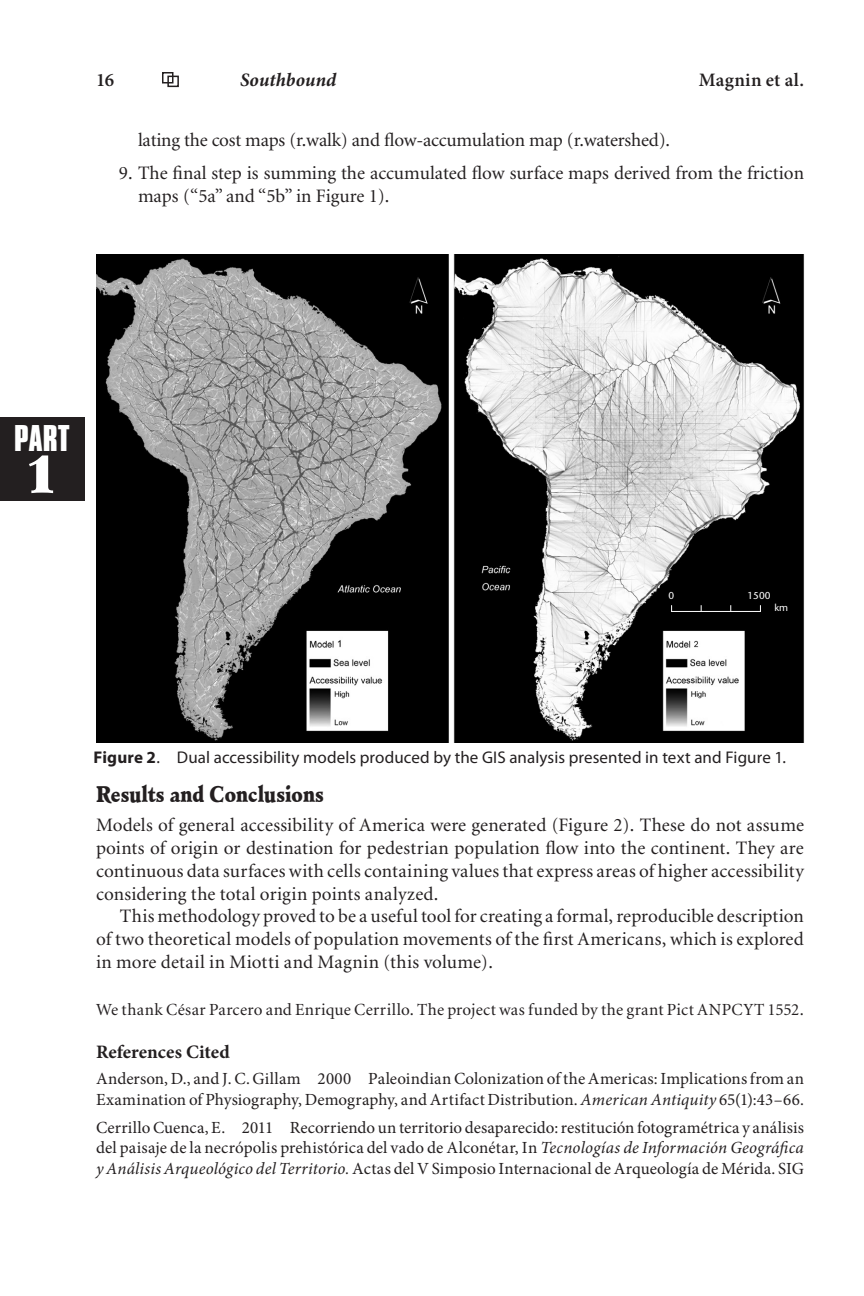
<style>
.page{position:relative;width:864px;height:1296px;background:#fff}
.page>*{position:absolute;margin:0;border:0;box-sizing:border-box;transform-origin:0 0}
.body_copy{font:52px "Heather";color:#fff}
.body_copy-2{font:700 32px "Compacta BT";color:#fff}
.subhead{font:900 22px "Cleric Black S Si";color:#231f20;scale:.8 1}
.body_copy-3{font:19px/22.8px "Minion";letter-spacing:.01em;color:#231f20;text-align:justify}
.indented_text{font:19px/22.8px "Minion";letter-spacing:-.005em;color:#231f20}
.refs_cited{font:700 19px "Minion Pro";color:#231f20}
.body_copy-4{font:600 19px "Minion Pro";letter-spacing:.015em;color:#231f20}
.body_copy-5{font:italic 700 19px "Minion Pro";letter-spacing:.01em;color:#231f20}
.ref{font:17px/20.4px "Minion Pro";letter-spacing:.005em;color:#231f20}
.acknowledgments{font:17px "Minion";letter-spacing:.015em;color:#231f20}
.t1{font:17px "Myriad Pro";letter-spacing:.005em;color:#231f20}
.t2{font:10px "Stone Sans";color:#fff}
.s1{font-weight:700}
.s2{font-style:italic}
</style>
<div class="page">
<img style="left:96px;top:255px;width:708px;height:487px">
<hr style="left:671px;top:611px;width:90px;height:1px;background:#fff">
<div style="left:162px;top:72px;width:12px;height:12px;border:2px solid #231f20"></div>
<div style="left:167px;top:76px;width:12px;height:11px;border:2px solid #231f20"></div>
<div style="left:0;top:417px;width:84px;height:84px;background:#231f20"></div>
<p class="body_copy-4" style="left:96px;top:67px;width:20px">16</p>
<p class="body_copy-5" style="left:240px;top:66px;width:98px">Southbound</p>
<p class="body_copy-4" style="left:699px;top:67px;width:107px">Magnin et al.</p>
<p class="indented_text" style="left:138px;top:130px;width:534px">lating the cost maps (r.walk) and flow-accumulation map (r.watershed).</p>
<p class="indented_text" style="left:138px;top:162px;width:668px;text-indent:-19px">9. The final step is summing the accumulated flow surface maps derived from the friction maps (“5a” and “5b” in Figure 1).</p>
<p class="body_copy-2" style="left:14px;top:419px;width:57px">PART</p>
<p class="body_copy" style="left:26px;top:442px;width:33px">1</p>
<p class="t2" style="left:669px;top:590px;width:7px">0</p>
<p class="t2" style="left:748px;top:590px;width:24px">1500</p>
<p class="t2" style="left:774px;top:602px;width:15px">km</p>
<p class="t1" style="left:94px;top:747px;width:694px"><span class="s1">Figure 2</span>. Dual accessibility models produced by the GIS analysis presented in text and Figure 1.</p>
<p class="subhead" style="left:96px;top:780px;width:286px">Results and Conclusions</p>
<p class="body_copy-3" style="left:96px;top:814px;width:710px">Models of general accessibility of America were generated (Figure 2). These do not assume points of origin or destination for pedestrian population flow into the continent. They are continuous data surfaces with cells containing values that express areas of higher accessibility considering the total origin points analyzed.</p>
<p class="body_copy-3" style="left:96px;top:906px;width:709px;text-indent:24px">This methodology proved to be a useful tool for creating a formal, reproducible description of two theoretical models of population movements of the first Americans, which is explored in more detail in Miotti and Magnin (this volume).</p>
<p class="acknowledgments" style="left:96px;top:1001px;width:709px">We thank César Parcero and Enrique Cerrillo. The project was funded by the grant Pict ANPCYT 1552.</p>
<p class="refs_cited" style="left:96px;top:1038px;width:135px">References Cited</p>
<p class="ref" style="left:96px;top:1069px;width:710px">Anderson, D., and J. C. Gillam 2000 Paleoindian Colonization of the Americas: Implications from an<br>Examination of Physiography, Demography, and Artifact Distribution. <span class="s2">American Antiquity</span> 65(1):43–66.</p>
<p class="ref" style="left:96px;top:1117px;width:710px;text-align:justify">Cerrillo Cuenca, E. 2011 Recorriendo un territorio desaparecido: restitución fotogramétrica y análisis del paisaje de la necrópolis prehistórica del vado de Alconétar, In <span class="s2">Tecnologías de Información Geográfica y Análisis Arqueológico del Territorio.</span> Actas del V Simposio Internacional de Arqueología de Mérida. SIG</p>
</div>
